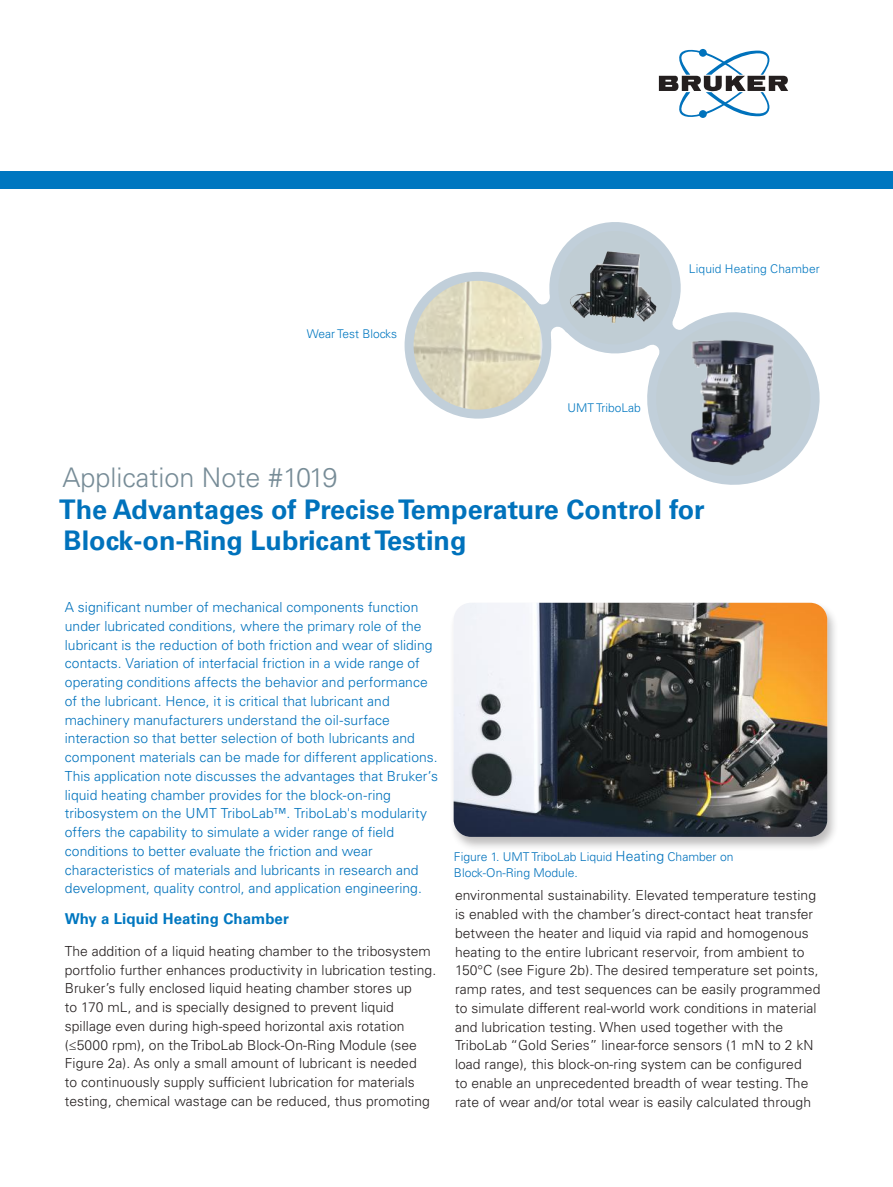
<style>
.page{position:relative;width:893px;height:1187px;background:#fff}
.page>*{position:absolute;margin:0;border:0;box-sizing:border-box;transform-origin:0 0}
.t1{font:700 27px/31.5px "Univers LT Std";color:#0072bc}
.t2{font:300 27px "Univers LT Std";color:#778c97}
.t3{font:700 15px "Univers LT Std";letter-spacing:.005em;color:#0077c0}
.t4{font:300 13.8px/18.8px "Univers LT Std";letter-spacing:.005em;color:#241f1f}
.t5{font:300 13.8px/18.8px "Univers LT Std";letter-spacing:.005em;color:#0072bc}
.t6{font:300 12.15px/15.9px "Univers LT Std";color:#0072bc}
.t7{font:300 12px "Univers LT Std";color:#0077c0}
.s1{font-size:13.95px}
</style>
<div class="page">
<div style="left:449px;top:600px;width:390px;height:251px;background:#241f1f;opacity:.3"></div>
<img style="left:454px;top:602px;width:373px;height:234px">
<svg style="left:409px;top:222px;width:411px;height:263px"></svg>
<svg style="left:659px;top:49px;width:129px;height:69px"></svg>
<div style="left:0;top:171px;width:893px;height:17px;background:#0077c0"></div>
<p class="t7" style="left:307px;top:326px;width:92px">Wear Test Blocks</p>
<p class="t7" style="left:689px;top:261px;width:132px">Liquid Heating Chamber</p>
<p class="t7" style="left:568px;top:401px;width:75px">UMT TriboLab</p>
<h1 class="t2" style="left:62px;top:461px;width:277px">Application Note #1019</h1>
<h1 class="t1" style="left:59px;top:493px;width:647px">The Advantages of Precise Temperature Control for<br>Block-on-Ring Lubricant Testing</h1>
<p class="t5" style="left:65px;top:597px;width:375px">A significant number of mechanical components function under lubricated conditions, where the primary role of the lubricant is the reduction of both friction and wear of sliding contacts. Variation of interfacial friction in a wide range of operating conditions affects the behavior and performance of the lubricant. Hence, it is critical that lubricant and machinery manufacturers understand the oil-surface interaction so that better selection of both lubricants and component materials can be made for different applications.<br>This application note discusses the advantages that Bruker’s liquid heating chamber provides for the block-on-ring tribosystem on the UMT TriboLab™. TriboLab's modularity offers the capability to simulate a wider range of field conditions to better evaluate the friction and wear characteristics of materials and lubricants in research and development, quality control, and application engineering.</p>
<p class="t3" style="left:65px;top:910px;width:225px">Why a Liquid Heating Chamber</p>
<p class="t4" style="left:65px;top:941px;width:373px">The addition of a liquid heating chamber to the tribosystem portfolio further enhances productivity in lubrication testing.<br>Bruker’s fully enclosed liquid heating chamber stores up<br>to 170 mL, and is specially designed to prevent liquid spillage even during high-speed horizontal axis rotation (≤5000 rpm), on the TriboLab Block-On-Ring Module (see Figure 2a). As only a small amount of lubricant is needed<br>to continuously supply sufficient lubrication for materials testing, chemical wastage can be reduced, thus promoting</p>
<p class="t6" style="left:454px;top:849px;width:281px">Figure 1. UMT TriboLab Liquid <span class="s1">Heating</span> Chamber on<br>Block-On-Ring Module.</p>
<p class="t4" style="left:455px;top:885px;width:367px">environmental sustainability. Elevated temperature testing is enabled with the chamber’s direct-contact heat transfer between the heater and liquid via rapid and homogenous heating to the entire lubricant reservoir, from ambient to 150°C (see Figure 2b). The desired temperature set points, ramp rates, and test sequences can be easily programmed to simulate different real-world work conditions in material and lubrication testing. When used together with the TriboLab “Gold Series” linear-force sensors (1 mN to 2 kN load range), this block-on-ring system can be configured<br>to enable an unprecedented breadth of wear testing. The rate of wear and/or total wear is easily calculated through</p>
</div>
